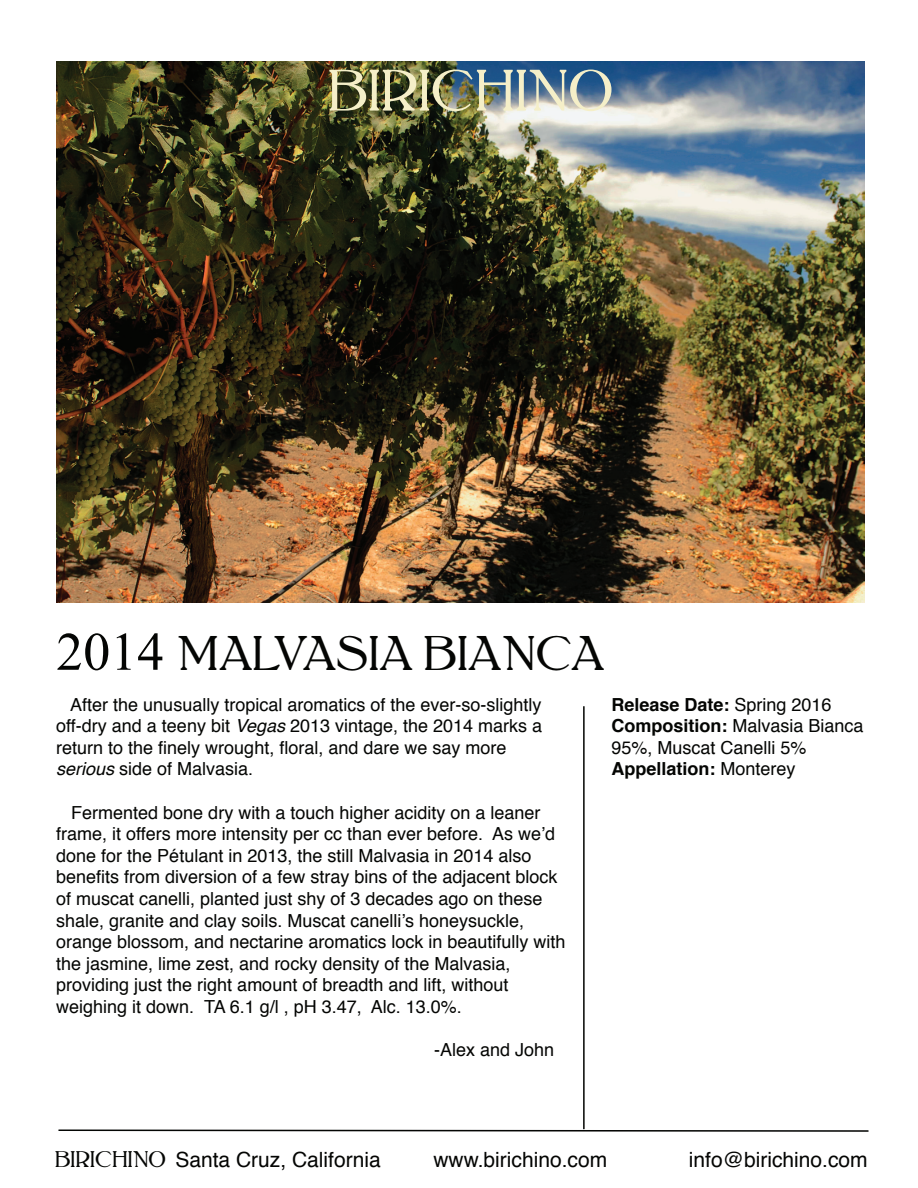
<style>
.page{position:relative;width:918px;height:1188px;background:#fff}
.page>*{position:absolute;margin:0;border:0;box-sizing:border-box;transform-origin:0 0}
.t1{font:54px "Kleukens Antiqua NF";color:#f5efc8}
.t2{font:45px "Kleukens Antiqua NF";color:#040503}
.t3{font:21px "Helvetica";color:#040503}
.t4{font:18px/21.6px "Helvetica";color:#040503}
.s1{font-family:"Times New Roman";font-size:54px}
.s2{font-style:italic}
.s3{font-weight:700}
.s4{font-family:"Kleukens Antiqua NF"}
</style>
<div class="page">
<hr style="left:583px;top:706px;width:2px;height:423px;background:#040503">
<svg style="left:58px;top:1129px;width:811px;height:3px"></svg>
<img style="left:56px;top:61px;width:809px;height:541px">
<h1 class="t1" style="left:327px;top:56px;width:287px">BIRICHINO</h1>
<h2 class="t2" style="left:56px;top:624px;width:550px"><span class="s1">2014</span> MALVASIA BIANCA</h2>
<p class="t4" style="left:56px;top:694px;width:487px;text-indent:14px">After the unusually tropical aromatics of the ever-so-slightly off-dry and a teeny bit <span class="s2">Vegas</span> 2013 vintage, the 2014 marks a return to the finely wrought, floral, and dare we say more <span class="s2">serious</span> side of Malvasia.</p>
<p class="t4" style="left:56px;top:802px;width:511px;text-indent:15px">Fermented bone dry with a touch higher acidity on a leaner frame, it offers more intensity per cc than ever before. As we’d done for the Pétulant in 2013, the still Malvasia in 2014 also benefits from diversion of a few stray bins of the adjacent block of muscat canelli, planted just shy of 3 decades ago on these shale, granite and clay soils. Muscat canelli’s honeysuckle, orange blossom, and nectarine aromatics lock in beautifully with the jasmine, lime zest, and rocky density of the Malvasia, providing just the right amount of breadth and lift, without weighing it down. TA 6.1 g/l , pH 3.47, Alc. 13.0%.</p>
<p class="t4" style="left:434px;top:1040px;width:122px">-Alex and John</p>
<p class="t4" style="left:611px;top:694px;width:254px"><span class="s3">Release Date:</span> Spring 2016<br><span class="s3">Composition:</span> Malvasia Bianca<br>95%, Muscat Canelli 5%<br><span class="s3">Appellation:</span> Monterey</p>
<p class="t3" style="left:55px;top:1144px;width:328px"><span class="s4">BIRICHINO</span> Santa Cruz, California</p>
<p class="t3" style="left:433px;top:1144px;width:175px">www.birichino.com</p>
<p class="t3" style="left:689px;top:1144px;width:180px">info@birichino.com</p>
</div>
